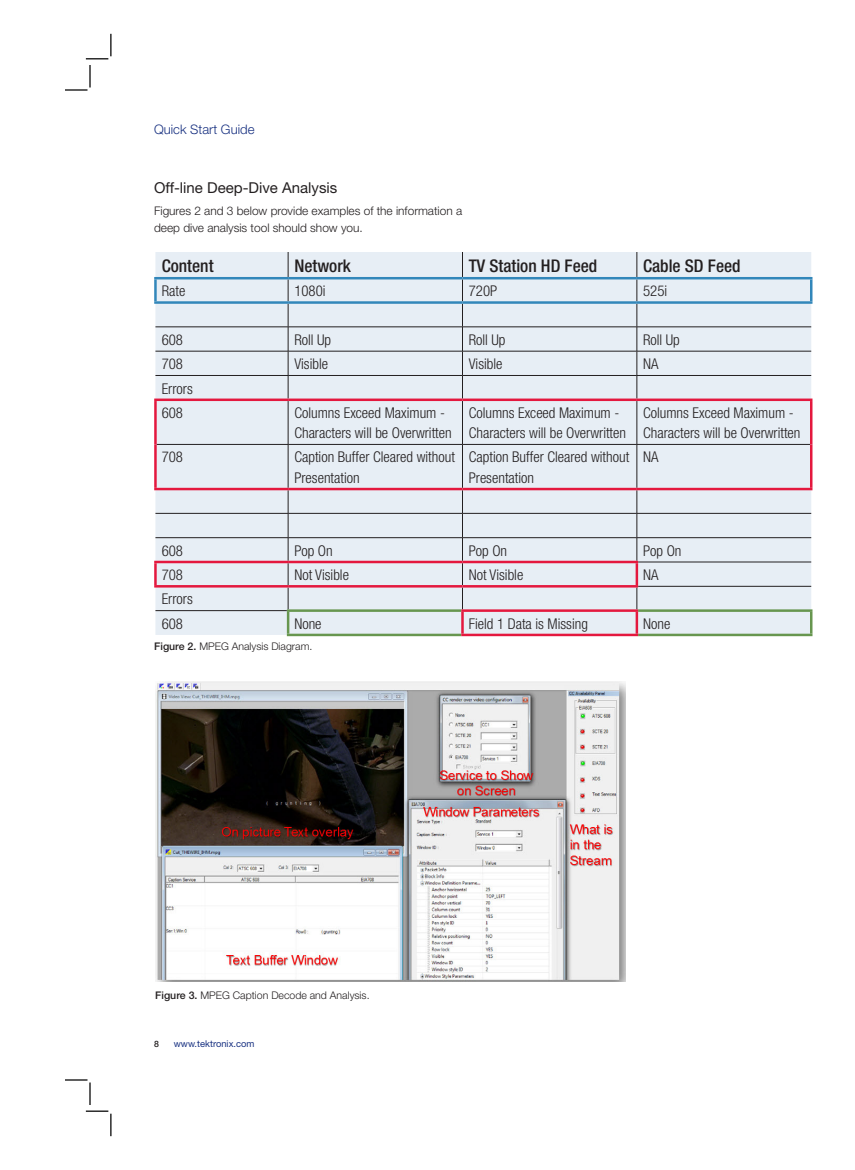
<style>
.page{position:relative;width:855px;height:1170px;background:#fff}
.page>*{position:absolute;margin:0;border:0;box-sizing:border-box;transform-origin:0 0}
.Body_-_regular{font:500 condensed 17.5px "Helvetica Neue";color:#231f20}
.Heading_2{font:15px "Helvetica Neue";color:#231f20}
.Chart_Content{font:300 condensed 14.88px/20.2px "Helvetica Neue";color:#231f20}
.t1{font:300 13.12px "Helvetica Neue";color:#183181}
.Body_-_regular-2{font:300 11.88px/16.2px "Helvetica Neue";color:#231f20}
.t2{font:300 10.5px "Helvetica Neue";color:#231f20}
.t3{font:9.38px "Helvetica Neue";color:#183181}
.t4{font:500 8.75px "Helvetica Neue";color:#231f20}
.s1{font-weight:500}
</style>
<div class="page">
<img style="left:155px;top:682px;width:471px;height:299px">
<div style="left:155px;top:252px;width:656px;height:383px;background:#e7eef5"></div>
<hr style="left:155px;top:327px;width:133px;height:1px;background:#231f20">
<hr style="left:288px;top:327px;width:174px;height:1px;background:#231f20">
<hr style="left:462px;top:327px;width:175px;height:1px;background:#231f20">
<hr style="left:637px;top:327px;width:174px;height:1px;background:#231f20">
<hr style="left:155px;top:351px;width:133px;height:1px;background:#231f20">
<hr style="left:288px;top:351px;width:174px;height:1px;background:#231f20">
<hr style="left:462px;top:351px;width:175px;height:1px;background:#231f20">
<hr style="left:637px;top:351px;width:174px;height:1px;background:#231f20">
<hr style="left:155px;top:375px;width:133px;height:1px;background:#231f20">
<hr style="left:288px;top:375px;width:174px;height:1px;background:#231f20">
<svg style="left:288px;top:252px;width:1px;height:147px"></svg>
<hr style="left:462px;top:375px;width:175px;height:1px;background:#231f20">
<svg style="left:462px;top:252px;width:1px;height:147px"></svg>
<hr style="left:637px;top:375px;width:174px;height:1px;background:#231f20">
<svg style="left:637px;top:252px;width:1px;height:147px"></svg>
<hr style="left:288px;top:401px;width:1px;height:43px;background:#231f20">
<hr style="left:462px;top:401px;width:1px;height:43px;background:#231f20">
<hr style="left:637px;top:401px;width:1px;height:43px;background:#231f20">
<hr style="left:157px;top:444px;width:131px;height:1px;background:#231f20">
<hr style="left:288px;top:444px;width:174px;height:1px;background:#231f20">
<hr style="left:288px;top:445px;width:1px;height:43px;background:#231f20">
<hr style="left:462px;top:444px;width:175px;height:1px;background:#231f20">
<hr style="left:462px;top:445px;width:1px;height:43px;background:#231f20">
<hr style="left:637px;top:444px;width:173px;height:1px;background:#231f20">
<hr style="left:637px;top:445px;width:1px;height:43px;background:#231f20">
<hr style="left:155px;top:513px;width:133px;height:1px;background:#231f20">
<hr style="left:288px;top:513px;width:174px;height:1px;background:#231f20">
<hr style="left:462px;top:513px;width:175px;height:1px;background:#231f20">
<hr style="left:637px;top:513px;width:174px;height:1px;background:#231f20">
<hr style="left:155px;top:537px;width:133px;height:1px;background:#231f20">
<hr style="left:288px;top:537px;width:174px;height:1px;background:#231f20">
<hr style="left:462px;top:537px;width:175px;height:1px;background:#231f20">
<hr style="left:637px;top:537px;width:174px;height:1px;background:#231f20">
<svg style="left:637px;top:490px;width:1px;height:71px"></svg>
<hr style="left:638px;top:562px;width:173px;height:1px;background:#231f20">
<svg style="left:288px;top:490px;width:1px;height:119px"></svg>
<svg style="left:462px;top:490px;width:1px;height:119px"></svg>
<hr style="left:638px;top:586px;width:173px;height:1px;background:#231f20">
<svg style="left:637px;top:588px;width:1px;height:21px"></svg>
<hr style="left:155px;top:610px;width:132px;height:1px;background:#231f20">
<hr style="left:154px;top:399px;width:134px;height:2px;background:#e4183e">
<hr style="left:154px;top:401px;width:3px;height:43px;background:#e4183e">
<hr style="left:288px;top:399px;width:174px;height:2px;background:#e4183e">
<hr style="left:462px;top:399px;width:175px;height:2px;background:#e4183e">
<hr style="left:637px;top:399px;width:175px;height:2px;background:#e4183e">
<hr style="left:810px;top:401px;width:2px;height:43px;background:#e4183e">
<hr style="left:154px;top:444px;width:3px;height:44px;background:#e4183e">
<hr style="left:810px;top:444px;width:2px;height:44px;background:#e4183e">
<hr style="left:154px;top:488px;width:134px;height:2px;background:#e4183e">
<hr style="left:288px;top:488px;width:174px;height:2px;background:#e4183e">
<hr style="left:462px;top:488px;width:175px;height:2px;background:#e4183e">
<hr style="left:637px;top:488px;width:175px;height:2px;background:#e4183e">
<hr style="left:154px;top:277px;width:134px;height:2px;background:#3287ba">
<hr style="left:154px;top:279px;width:3px;height:22px;background:#3287ba">
<hr style="left:288px;top:277px;width:174px;height:2px;background:#3287ba">
<hr style="left:462px;top:277px;width:175px;height:2px;background:#3287ba">
<hr style="left:637px;top:277px;width:175px;height:2px;background:#3287ba">
<hr style="left:810px;top:279px;width:2px;height:22px;background:#3287ba">
<hr style="left:154px;top:301px;width:134px;height:3px;background:#3287ba">
<hr style="left:288px;top:301px;width:174px;height:3px;background:#3287ba">
<hr style="left:462px;top:301px;width:175px;height:3px;background:#3287ba">
<hr style="left:637px;top:301px;width:175px;height:3px;background:#3287ba">
<hr style="left:154px;top:561px;width:134px;height:2px;background:#e4183e">
<hr style="left:154px;top:563px;width:3px;height:22px;background:#e4183e">
<hr style="left:288px;top:561px;width:174px;height:2px;background:#e4183e">
<hr style="left:462px;top:561px;width:176px;height:2px;background:#e4183e">
<hr style="left:636px;top:563px;width:2px;height:22px;background:#e4183e">
<hr style="left:154px;top:585px;width:134px;height:3px;background:#e4183e">
<hr style="left:288px;top:585px;width:174px;height:3px;background:#e4183e">
<hr style="left:462px;top:585px;width:176px;height:3px;background:#e4183e">
<hr style="left:287px;top:609px;width:174px;height:3px;background:#67964f">
<hr style="left:287px;top:612px;width:2px;height:22px;background:#67964f">
<hr style="left:287px;top:634px;width:174px;height:2px;background:#67964f">
<hr style="left:638px;top:609px;width:174px;height:3px;background:#67964f">
<hr style="left:810px;top:612px;width:2px;height:22px;background:#67964f">
<hr style="left:638px;top:634px;width:174px;height:2px;background:#67964f">
<hr style="left:461px;top:609px;width:177px;height:3px;background:#e4183e">
<hr style="left:461px;top:612px;width:3px;height:22px;background:#e4183e">
<hr style="left:636px;top:612px;width:2px;height:22px;background:#e4183e">
<hr style="left:461px;top:634px;width:177px;height:2px;background:#e4183e">
<hr style="left:110px;top:1114px;width:2px;height:22px;background:#000">
<svg style="left:86px;top:1111px;width:22px;height:1px"></svg>
<svg style="left:86px;top:58px;width:22px;height:1px"></svg>
<hr style="left:110px;top:34px;width:2px;height:22px;background:#000">
<hr style="left:89px;top:1082px;width:2px;height:23px;background:#000">
<hr style="left:65px;top:1079px;width:23px;height:2px;background:#000">
<hr style="left:65px;top:89px;width:23px;height:2px;background:#000">
<hr style="left:89px;top:65px;width:2px;height:23px;background:#000">
<p class="t1" style="left:154px;top:121px;width:102px">Quick Start Guide</p>
<p class="Heading_2" style="left:154px;top:178px;width:185px">Off-line Deep-Dive Analysis</p>
<p class="Body_-_regular-2" style="left:154px;top:203px;width:310px">Figures 2 and 3 below provide examples of the information a deep dive analysis tool should show you.</p>
<p class="Body_-_regular" style="left:162px;top:255px;width:53px">Content</p>
<p class="Body_-_regular" style="left:294px;top:255px;width:58px">Network</p>
<p class="Body_-_regular" style="left:469px;top:255px;width:130px">TV Station HD Feed</p>
<p class="Body_-_regular" style="left:643px;top:255px;width:99px">Cable SD Feed</p>
<p class="Chart_Content" style="left:162px;top:281px;width:25px">Rate</p>
<p class="Chart_Content" style="left:294px;top:281px;width:33px">1080i</p>
<p class="Chart_Content" style="left:469px;top:281px;width:30px">720P</p>
<p class="Chart_Content" style="left:643px;top:281px;width:26px">525i</p>
<p class="Chart_Content" style="left:162px;top:329px;width:23px">608</p>
<p class="Chart_Content" style="left:294px;top:329px;width:38px">Roll Up</p>
<p class="Chart_Content" style="left:469px;top:329px;width:38px">Roll Up</p>
<p class="Chart_Content" style="left:643px;top:329px;width:38px">Roll Up</p>
<p class="Chart_Content" style="left:162px;top:354px;width:23px">708</p>
<p class="Chart_Content" style="left:294px;top:354px;width:35px">Visible</p>
<p class="Chart_Content" style="left:469px;top:354px;width:35px">Visible</p>
<p class="Chart_Content" style="left:643px;top:354px;width:17px">NA</p>
<p class="Chart_Content" style="left:162px;top:378px;width:33px">Errors</p>
<p class="Chart_Content" style="left:162px;top:402px;width:23px">608</p>
<p class="Chart_Content" style="left:294px;top:402px;width:159px">Columns Exceed Maximum -<br>Characters will be Overwritten</p>
<p class="Chart_Content" style="left:469px;top:402px;width:159px">Columns Exceed Maximum -<br>Characters will be Overwritten</p>
<p class="Chart_Content" style="left:643px;top:402px;width:159px">Columns Exceed Maximum -<br>Characters will be Overwritten</p>
<p class="Chart_Content" style="left:162px;top:447px;width:23px">708</p>
<p class="Chart_Content" style="left:294px;top:447px;width:162px">Caption Buffer Cleared without<br>Presentation</p>
<p class="Chart_Content" style="left:469px;top:447px;width:162px">Caption Buffer Cleared without<br>Presentation</p>
<p class="Chart_Content" style="left:643px;top:447px;width:17px">NA</p>
<p class="Chart_Content" style="left:162px;top:540px;width:23px">608</p>
<p class="Chart_Content" style="left:294px;top:540px;width:40px">Pop On</p>
<p class="Chart_Content" style="left:469px;top:540px;width:40px">Pop On</p>
<p class="Chart_Content" style="left:643px;top:540px;width:40px">Pop On</p>
<p class="Chart_Content" style="left:162px;top:565px;width:23px">708</p>
<p class="Chart_Content" style="left:294px;top:565px;width:56px">Not Visible</p>
<p class="Chart_Content" style="left:469px;top:565px;width:56px">Not Visible</p>
<p class="Chart_Content" style="left:643px;top:565px;width:17px">NA</p>
<p class="Chart_Content" style="left:162px;top:589px;width:33px">Errors</p>
<p class="Chart_Content" style="left:162px;top:613px;width:23px">608</p>
<p class="Chart_Content" style="left:294px;top:613px;width:29px">None</p>
<p class="Chart_Content" style="left:469px;top:613px;width:121px">Field 1 Data is Missing</p>
<p class="Chart_Content" style="left:643px;top:613px;width:29px">None</p>
<p class="t2" style="left:154px;top:639px;width:160px"><span class="s1">Figure 2.</span> MPEG Analysis Diagram.</p>
<p class="t2" style="left:155px;top:989px;width:216px"><span class="s1">Figure 3.</span> MPEG Caption Decode and Analysis.</p>
<p class="t4" style="left:154px;top:1039px;width:6px">8</p>
<p class="t3" style="left:174px;top:1038px;width:82px">www.tektronix.com</p>
</div>
